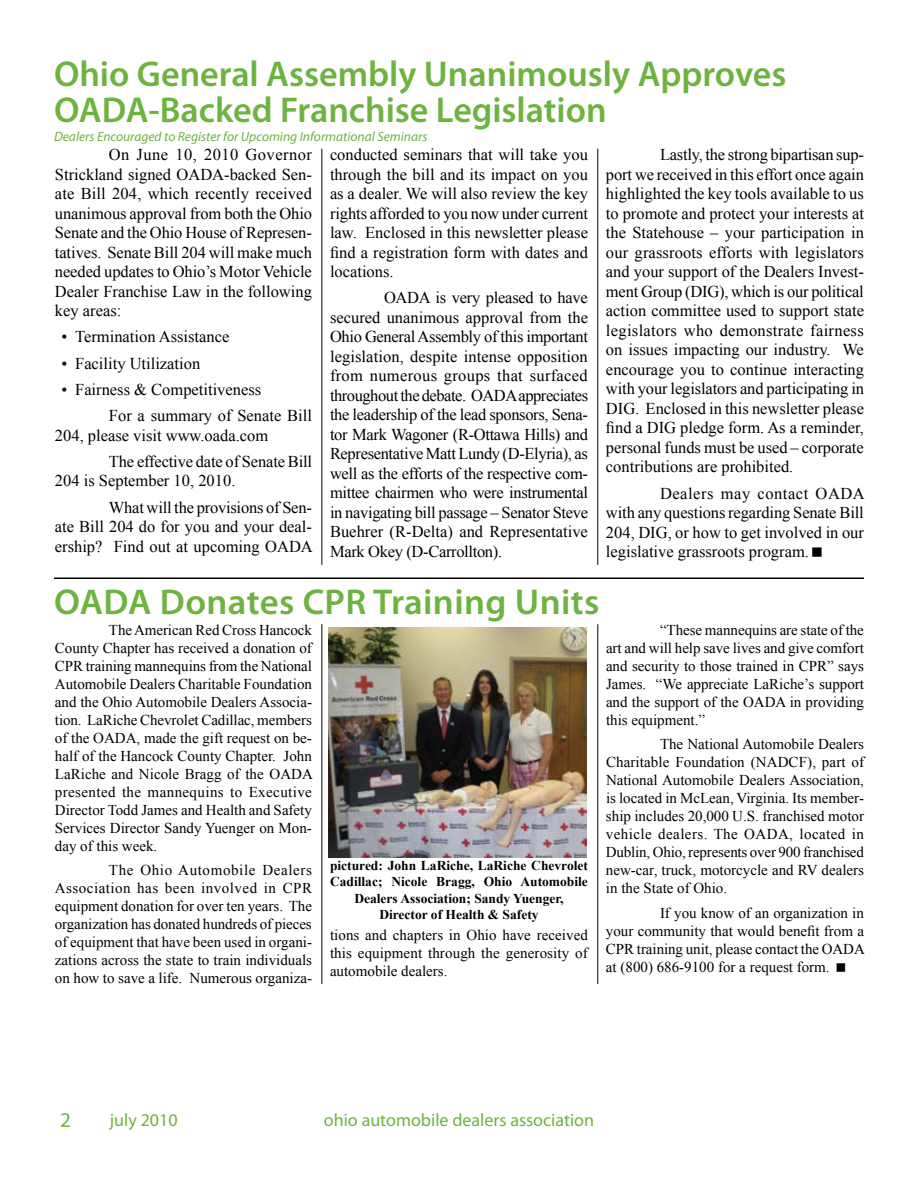
<style>
.page{position:relative;width:918px;height:1188px;background:#fff}
.page>*{position:absolute;margin:0;border:0;box-sizing:border-box;transform-origin:0 0}
.t1{font:600 36px/36px "Myriad Pro";color:#6db33f}
.t2{font:21px "Myriad Pro";color:#6db33f}
.t3{font:18px "Myriad Pro";color:#6db33f}
.t4{font:16.5px/19.5px "Times New Roman";color:#000;text-align:justify}
.t5{font:15px/18px "Times New Roman";color:#000;text-align:justify}
.t6{font:700 13.5px/16.2px "Times New Roman";color:#000;text-align:center}
.t7{font:italic 13.5px "Myriad Pro";color:#6db33f}
</style>
<div class="page">
<hr style="left:321px;top:624px;width:1px;height:360px;background:#000">
<hr style="left:597px;top:624px;width:1px;height:360px;background:#000">
<img style="left:328px;top:627px;width:259px;height:231px">
<hr style="left:321px;top:149px;width:1px;height:416px;background:#000">
<hr style="left:597px;top:149px;width:1px;height:416px;background:#000">
<hr style="left:54px;top:578px;width:810px;height:1px;background:#000">
<h1 class="t1" style="left:54px;top:55px;width:734px">Ohio General Assembly Unanimously Approves<br>OADA-Backed Franchise Legislation</h1>
<p class="t4" style="left:55px;top:145px;width:259px;text-indent:54px">On June 10, 2010 Governor Strickland signed OADA-backed Sen&shy;ate Bill 204, which recently received unanimous approval from both the Ohio Senate and the Ohio House of Represen&shy;tatives. Senate Bill 204 will make much needed updates to Ohio’s Motor Vehicle Dealer Franchise Law in the following key areas:</p>
<p class="t4" style="left:62px;top:327px;width:169px">• Termination Assistance</p>
<p class="t4" style="left:62px;top:353px;width:140px">• Facility Utilization</p>
<p class="t4" style="left:109px;top:376px;width:205px;line-height:26.2px;text-indent:-47px">• Fairness &amp; Competitiveness<br>For a summary of Senate Bill</p>
<p class="t4" style="left:109px;top:422px;width:205px;line-height:26.2px;text-indent:-54px">204, please visit www.oada.com<br>The effective date of Senate Bill</p>
<p class="t4" style="left:109px;top:468px;width:205px;line-height:26.2px;text-indent:-54px">204 is September 10, 2010.<br>What will the provisions of Sen-</p>
<p class="t4" style="left:55px;top:517px;width:259px">ate Bill 204 do for you and your deal&shy;ership? Find out at upcoming OADA</p>
<p class="t7" style="left:54px;top:129px;width:375px">Dealers Encouraged to Register for Upcoming Informational Seminars</p>
<p class="t4" style="left:330px;top:145px;width:260px">conducted seminars that will take you through the bill and its impact on you as a dealer. We will also review the key rights afforded to you now under current law. Enclosed in this newsletter please find a registration form with dates and locations.</p>
<p class="t4" style="left:330px;top:288px;width:260px;text-indent:54px">OADA is very pleased to have secured unanimous approval from the Ohio General Assembly of this important legislation, despite intense opposition from numerous groups that surfaced throughout the debate. OADA appreciates the leadership of the lead sponsors, Sena&shy;tor Mark Wagoner (R-Ottawa Hills) and Representative Matt Lundy (D-Elyria), as well as the efforts of the respective com&shy;mittee chairmen who were instrumental in navigating bill passage – Senator Steve Buehrer (R-Delta) and Representative Mark Okey (D-Carrollton).</p>
<p class="t4" style="left:606px;top:145px;width:260px;text-indent:54px">Lastly, the strong bipartisan sup&shy;port we received in this effort once again highlighted the key tools available to us to promote and protect your interests at the Statehouse – your participation in our grassroots efforts with legislators and your support of the Dealers Invest&shy;ment Group (DIG), which is our political action committee used to support state legislators who demonstrate fairness on issues impacting our industry. We encourage you to continue interacting with your legislators and participating in DIG. Enclosed in this newsletter please find a DIG pledge form. As a reminder, personal funds must be used – corporate contributions are prohibited.</p>
<p class="t4" style="left:606px;top:483px;width:260px;text-indent:54px">Dealers may contact OADA with any questions regarding Senate Bill 204, DIG, or how to get involved in our legislative grassroots program.</p>
<h1 class="t1" style="left:54px;top:583px;width:547px">OADA Donates CPR Training Units</h1>
<p class="t5" style="left:55px;top:620px;width:260px;text-indent:54px">The American Red Cross Hancock County Chapter has received a donation of CPR training mannequins from the National Automobile Dealers Charitable Foundation and the Ohio Automobile Dealers Associa&shy;tion. LaRiche Chevrolet Cadillac, members of the OADA, made the gift request on be&shy;half of the Hancock County Chapter. John LaRiche and Nicole Bragg of the OADA presented the mannequins to Executive Director Todd James and Health and Safety Services Director Sandy Yuenger on Mon&shy;day of this week.</p>
<p class="t5" style="left:55px;top:861px;width:259px;text-indent:54px">The Ohio Automobile Dealers Association has been involved in CPR equipment donation for over ten years. The organization has donated hundreds of pieces of equipment that have been used in organi&shy;zations across the state to train individuals on how to save a life. Numerous organiza-</p>
<p class="t5" style="left:606px;top:620px;width:260px;text-indent:54px">“These mannequins are state of the art and will help save lives and give comfort and security to those trained in CPR” says James. “We appreciate LaRiche’s support and the support of the OADA in providing this equipment.”</p>
<p class="t5" style="left:606px;top:735px;width:260px;text-indent:54px">The National Automobile Dealers Charitable Foundation (NADCF), part of National Automobile Dealers Association, is located in McLean, Virginia. Its member&shy;ship includes 20,000 U.S. franchised motor vehicle dealers. The OADA, located in Dublin, Ohio, represents over 900 franchised new-car, truck, motorcycle and RV dealers in the State of Ohio.</p>
<p class="t5" style="left:606px;top:904px;width:260px;text-indent:54px">If you know of an organization in your community that would benefit from a CPR training unit, please contact the OADA at (800) 686-9100 for a request form.</p>
<p class="t6" style="left:330px;top:857px;width:260px">pictured: John LaRiche, LaRiche Chevrolet Cadillac; Nicole Bragg, Ohio Automobile Dealers Association; Sandy Yuenger, Director of Health &amp; Safety</p>
<p class="t5" style="left:330px;top:926px;width:259px">tions and chapters in Ohio have received this equipment through the generosity of automobile dealers.</p>
<p class="t2" style="left:60px;top:1107px;width:12px">2</p>
<p class="t3" style="left:110px;top:1109px;width:69px">july 2010</p>
<p class="t3" style="left:324px;top:1109px;width:272px">ohio automobile dealers association</p>
</div>
